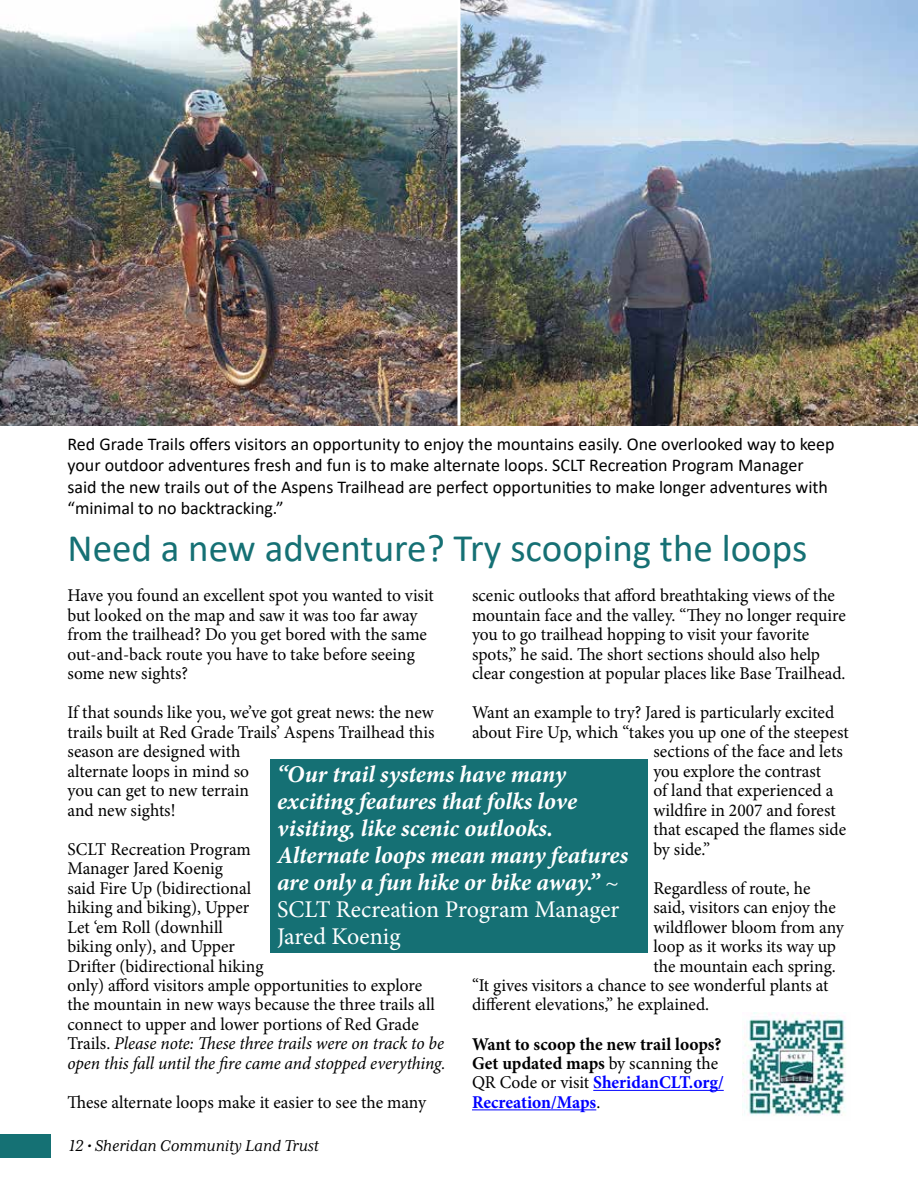
<style>
.page{position:relative;width:918px;height:1188px;background:#fff}
.page>*{position:absolute;margin:0;border:0;box-sizing:border-box;transform-origin:0 0}
.t1{font:39px "Calibri";color:#157074}
.t2{font:italic 700 24px/27px "Minion Pro";letter-spacing:-.005em;color:#fff}
.t3{font:18px/19.5px "Minion Pro";color:#000}
.t4{font:18px/21.3px "Calibri";color:#000}
.t5{font:700 18px/19.5px "Minion Pro";color:#000}
.t6{font:italic 18px "Mrs Eaves XL Serif OT";color:#000}
.s1{font-style:italic}
.s2{font-weight:400}
.s3{color:#00f}
.s4{font-weight:400;font-style:normal}
</style>
<div class="page">
<div style="left:0;top:1134px;width:51px;height:24px;background:#157174"></div>
<hr style="left:593px;top:1090px;width:131px;height:1px;background:#00f">
<hr style="left:472px;top:1109px;width:124px;height:1px;background:#00f">
<img style="left:742px;top:1012px;width:104px;height:104px">
<img style="left:0;top:0;width:918px;height:426px">
<div style="left:270px;top:760px;width:378px;height:193px;background:#157074"></div>
<hr style="left:458px;top:0;width:2px;height:426px;background:#fff">
<p class="t4" style="left:68px;top:433px;width:769px">Red Grade Trails offers visitors an opportunity to enjoy the mountains easily. One overlooked way to keep your outdoor adventures fresh and fun is to make alternate loops. SCLT Recreation Program Manager said the new trails out of the Aspens Trailhead are perfect opportunities to make longer adventures with “minimal to no backtracking.”</p>
<h1 class="t1" style="left:68px;top:521px;width:741px">Need a new adventure? Try scooping the loops</h1>
<p class="t3" style="left:68px;top:586px;width:368px">Have you found an excellent spot you wanted to visit but looked on the map and saw it was too far away from the trailhead? Do you get bored with the same out-and-back route you have to take before seeing some new sights?</p>
<p class="t3" style="left:68px;top:703px;width:369px">If that sounds like you, we’ve got great news: the new trails built at Red Grade Trails’ Aspens Trailhead this season are designed with<br>alternate loops in mind so<br>you can get to new terrain<br>and new sights!</p>
<p class="t3" style="left:68px;top:839px;width:380px">SCLT Recreation Program<br>Manager Jared Koenig<br>said Fire Up (bidirectional<br>hiking and biking), Upper<br>Let ‘em Roll (downhill<br>biking only), and Upper<br>Drifter (bidirectional hiking<br>only) afford visitors ample opportunities to explore the mountain in new ways because the three trails all connect to upper and lower portions of Red Grade Trails. <span class="s1">Please note: These three trails were on track to be open this fall until the fire came and stopped everything.</span></p>
<p class="t3" style="left:68px;top:1093px;width:360px">These alternate loops make it easier to see the many</p>
<p class="t3" style="left:472px;top:586px;width:375px">scenic outlooks that afford breathtaking views of the mountain face and the valley. “They no longer require you to go trailhead hopping to visit your favorite spots,” he said. The short sections should also help clear congestion at popular places like Base Trailhead.</p>
<p class="t3" style="left:472px;top:703px;width:364px">Want an example to try? Jared is particularly excited</p>
<p class="t3" style="left:472px;top:722px;width:378px">about Fire Up, which “takes you up one of the steepest</p>
<p class="t3" style="left:653px;top:742px;width:191px">sections of the face and lets</p>
<p class="t3" style="left:653px;top:761px;width:169px">you explore the contrast</p>
<p class="t3" style="left:653px;top:781px;width:182px">of land that experienced a</p>
<p class="t3" style="left:653px;top:800px;width:184px">wildfire in 2007 and forest</p>
<p class="t3" style="left:653px;top:820px;width:194px">that escaped the flames side</p>
<p class="t3" style="left:653px;top:839px;width:58px">by side.”</p>
<p class="t3" style="left:653px;top:878px;width:159px">Regardless of route, he</p>
<p class="t3" style="left:653px;top:898px;width:184px">said, visitors can enjoy the</p>
<p class="t3" style="left:653px;top:917px;width:192px">wildflower bloom from any</p>
<p class="t3" style="left:653px;top:937px;width:184px">loop as it works its way up</p>
<p class="t3" style="left:653px;top:956px;width:184px">the mountain each spring.</p>
<p class="t3" style="left:472px;top:976px;width:358px">“It gives visitors a chance to see wonderful plants at</p>
<p class="t3" style="left:472px;top:995px;width:239px">different elevations,” he explained.</p>
<p class="t5" style="left:472px;top:1034px;width:253px">Want to scoop the new trail loops?<br>Get updated maps <span class="s2">by scanning the<br>QR Code or visit</span> <span class="s3">SheridanCLT.org/<br>Recreation/Maps</span><span class="s2">.</span></p>
<h2 class="t2" style="left:277px;top:761px;width:353px">“Our trail systems have many exciting features that folks love visiting, like scenic outlooks.<br>Alternate loops mean many features are only a fun hike or bike away.” <span class="s4">~<br>SCLT Recreation Program Manager<br>Jared Koenig</span></h2>
<p class="t6" style="left:69px;top:1135px;width:251px">12 • Sheridan Community Land Trust</p>
</div>
